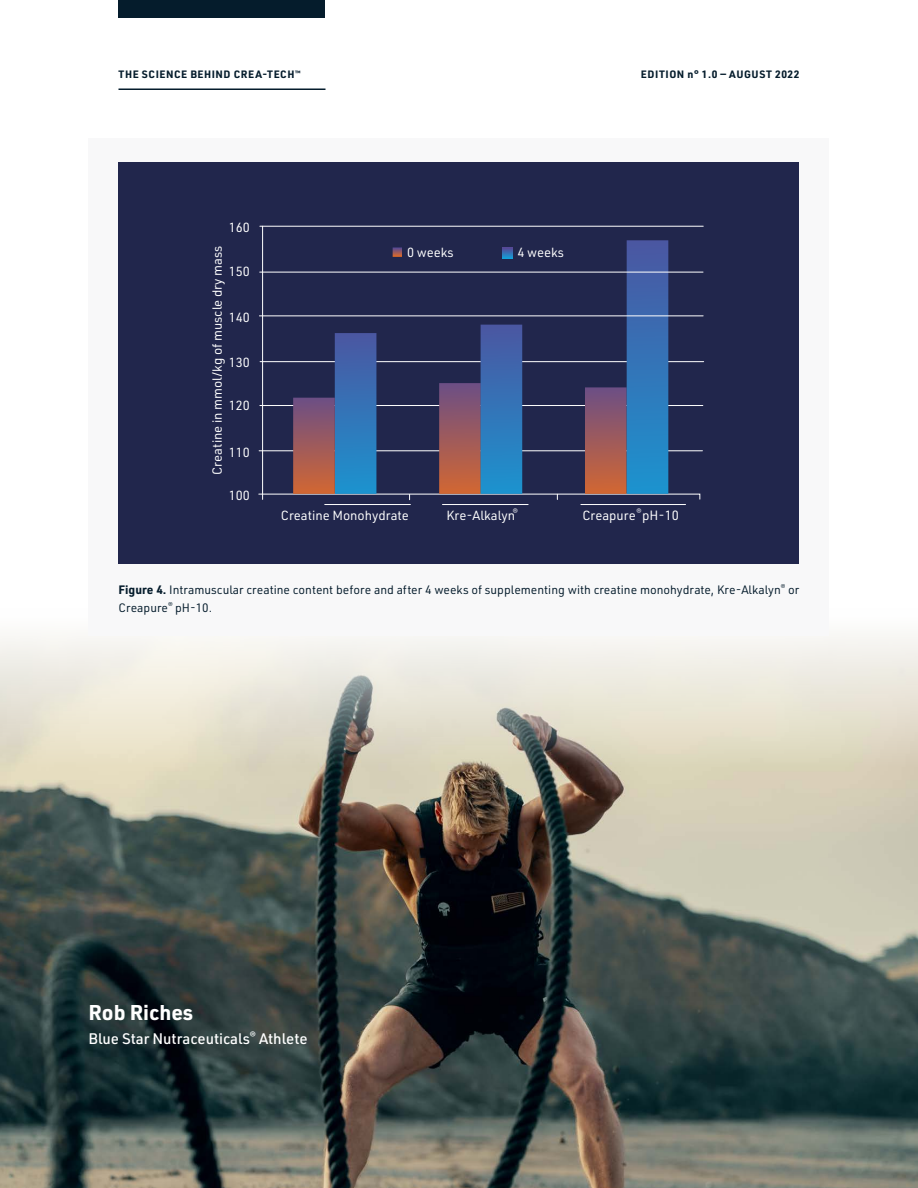
<style>
.page{position:relative;width:918px;height:1188px;background:#fff}
.page>*{position:absolute;margin:0;border:0;box-sizing:border-box;transform-origin:0 0}
.t1{font:700 21px "URWDIN";color:#fff}
.t2{font:500 15px "URWDIN";color:#fff}
.t3{font:13.05px "URWDIN";color:#fff}
.t4{font:12px/18px "URWDIN";color:#051c2c}
.t5{font:700 10.5px "URWDIN";letter-spacing:.05em;color:#051c2c}
.s1{font-size:13.2px}
.s2{font-weight:700}
</style>
<div class="page">
<hr style="left:118px;top:88px;width:208px;height:2px;background:#051c2c">
<div style="left:118px;top:0;width:208px;height:18px;background:#051c2c"></div>
<img style="left:0;top:635px;width:918px;height:553px">
<div style="left:88px;top:138px;width:742px;height:498px;background:#f8f8f9"></div>
<div style="left:118px;top:162px;width:682px;height:402px;background:#21264c"></div>
<hr style="left:259px;top:450px;width:443px;height:1px;background:#fff">
<hr style="left:260px;top:405px;width:443px;height:1px;background:#fff">
<hr style="left:260px;top:361px;width:444px;height:1px;background:#fff">
<svg style="left:258px;top:240px;width:443px;height:260px"></svg>
<hr style="left:325px;top:504px;width:85px;height:1px;background:#fff">
<hr style="left:442px;top:504px;width:86px;height:1px;background:#fff">
<hr style="left:581px;top:504px;width:105px;height:1px;background:#fff">
<hr style="left:262px;top:226px;width:1px;height:273px;background:#fff">
<hr style="left:259px;top:315px;width:444px;height:1px;background:#fff">
<hr style="left:260px;top:272px;width:443px;height:1px;background:#fff">
<hr style="left:260px;top:226px;width:443px;height:1px;background:#fff">
<p class="t5" style="left:118px;top:67px;width:183px">THE SCIENCE BEHIND CREA-TECH<sup>™</sup></p>
<p class="t5" style="left:641px;top:67px;width:160px">EDITION n° 1.0 — AUGUST 2022</p>
<p class="t3" style="left:229px;top:219px;width:23px">160</p>
<p class="t3" style="left:209px;top:475px;width:230px;rotate:-90deg">Creatine in mmol/kg of muscle dry mass</p>
<p class="t3" style="left:407px;top:244px;width:48px">0 weeks</p>
<p class="t3" style="left:517px;top:244px;width:48px">4 weeks</p>
<p class="t3" style="left:447px;top:507px;width:73px">Kre-Alkalyn<sup>®</sup></p>
<p class="t3" style="left:582px;top:507px;width:98px">Creapure<sup>®</sup><span class="s1">pH-10</span></p>
<p class="t3" style="left:229px;top:263px;width:23px">150</p>
<p class="t3" style="left:229px;top:309px;width:23px">140</p>
<p class="t3" style="left:229px;top:354px;width:23px">130</p>
<p class="t3" style="left:229px;top:397px;width:23px">120</p>
<p class="t3" style="left:229px;top:443px;width:23px">110</p>
<p class="t3" style="left:229px;top:487px;width:23px">100</p>
<p class="t3" style="left:281px;top:507px;width:130px">Creatine Monohydrate</p>
<p class="t4" style="left:118px;top:580px;width:682px"><span class="s2">Figure 4.</span> Intramuscular creatine content before and after 4 weeks of supplementing with creatine monohydrate, Kre-Alkalyn<sup>®</sup> or<br>Creapure<sup>®</sup> pH-10.</p>
<h1 class="t1" style="left:88px;top:998px;width:106px">Rob Riches</h1>
<p class="t2" style="left:88px;top:1029px;width:221px">Blue Star Nutraceuticals<sup>®</sup> Athlete</p>
</div>
